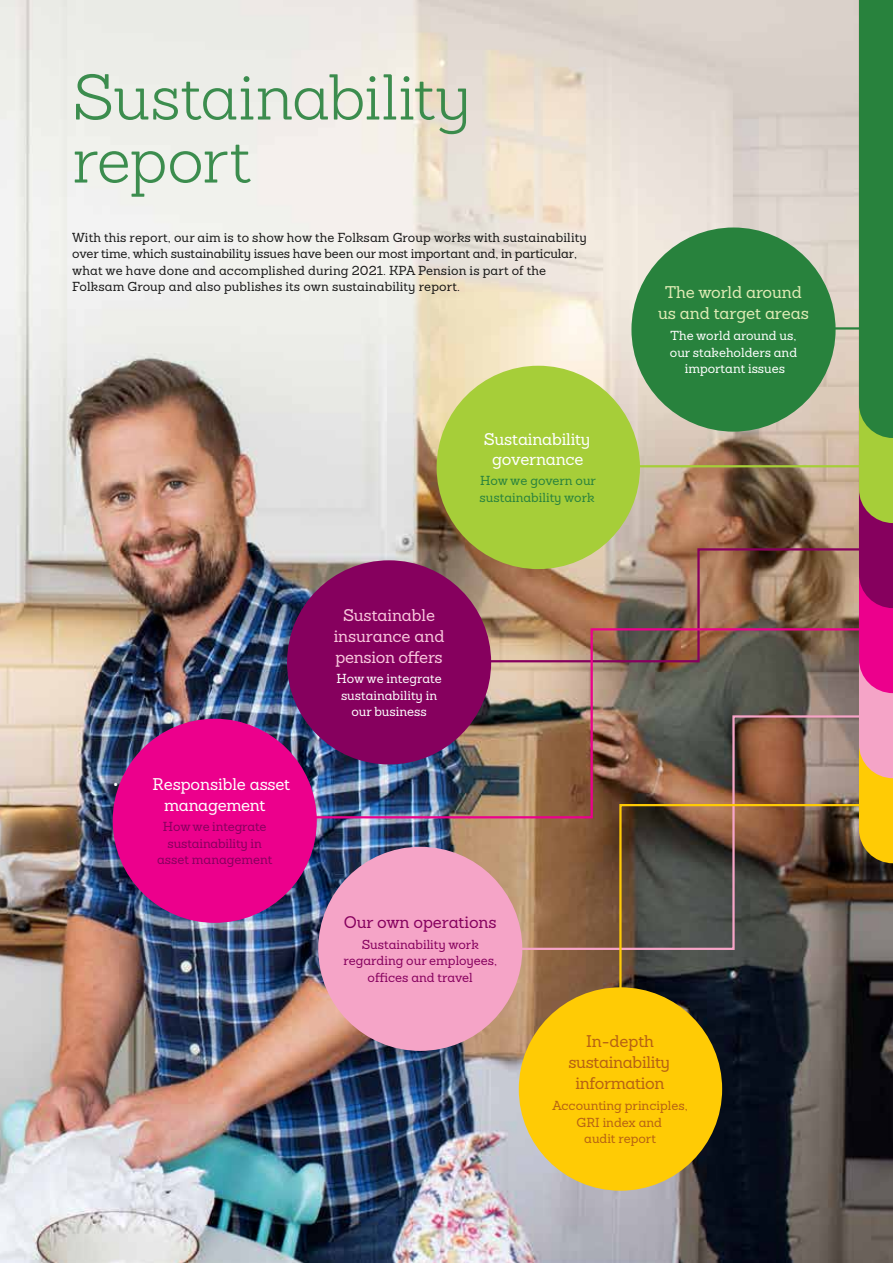
<style>
.page{position:relative;width:893px;height:1263px;background:#fff}
.page>*{position:absolute;margin:0;border:0;box-sizing:border-box;transform-origin:0 0}
.t1{font:300 63px/63px "Sanchez Folksam";letter-spacing:-.015em;color:#28823d}
.t2{font:500 16.5px/19.2px "Sanchez Folksam";letter-spacing:-.01em;color:#fff;text-align:center}
.t3{font:500 16.5px/21px "Sanchez Folksam";letter-spacing:-.005em;color:#f9c7dd;text-align:center}
.t4{font:500 16.5px/21px "Sanchez Folksam";letter-spacing:-.02em;color:#b66113;text-align:center}
.t5{font:500 16.5px/21px "Sanchez Folksam";letter-spacing:-.005em;color:#e0ecb6;text-align:center}
.t6{font:500 16.5px "Sanchez Folksam";letter-spacing:-.005em;color:#86005e}
.t7{font:500 12.75px/16.5px "Sanchez Folksam";letter-spacing:.01em;color:#000}
.t8{font:500 12.75px/16.5px "Sanchez Folksam";color:#86005e;text-align:center}
.t9{font:500 12.75px/16.5px "Sanchez Folksam";color:#fff;text-align:center}
.t10{font:500 12.75px/16.5px "Sanchez Folksam";color:#b66113;text-align:center}
.t11{font:500 12.75px/16.5px "Sanchez Folksam";color:#28823d}
</style>
<div class="page">
<img style="left:0;top:0;width:893px;height:1263px">
<hr style="left:585px;top:465px;width:308px;height:2px;background:#a6ce39">
<svg style="left:732px;top:0;width:161px;height:547px"></svg>
<img style="left:382px;top:547px;width:511px;height:80px">
<div style="left:631px;top:227px;width:205px;height:205px;background:#28823d;border-radius:50%"></div>
<div style="left:437px;top:366px;width:203px;height:203px;background:#a6ce39;border-radius:50%"></div>
<img style="left:219px;top:627px;width:674px;height:192px">
<img style="left:455px;top:714px;width:438px;height:237px">
<div style="left:287px;top:560px;width:204px;height:204px;background:#86005e;border-radius:50%"></div>
<div style="left:113px;top:719px;width:204px;height:204px;background:#ec008c;border-radius:50%"></div>
<div style="left:318px;top:847px;width:204px;height:204px;background:#f5a4c7;border-radius:50%"></div>
<svg style="left:618px;top:803px;width:275px;height:247px"></svg>
<div style="left:519px;top:987px;width:203px;height:204px;background:#ffcb05;border-radius:50%"></div>
<h1 class="t1" style="left:72px;top:65px;width:401px">Sustainability report</h1>
<p class="t7" style="left:72px;top:229px;width:516px">With this report, our aim is to show how the Folksam Group works with sustainability over time, which sustainability issues have been our most important and, in particular, what we have done and accomplished during 2021. KPA Pension is part of the Folksam Group and also publishes its own sustainability report.</p>
<p class="t2" style="left:164px;top:773px;width:127px;line-height:21px;text-align:left;text-indent:-52px">• Responsible asset management</p>
<p class="t8" style="left:157px;top:818px;width:117px">How we integrate sustainability in asset management</p>
<p class="t2" style="left:484px;top:430px;width:108px">Sustainability governance</p>
<p class="t11" style="left:480px;top:472px;width:118px">How we govern our sustainability work</p>
<p class="t3" style="left:334px;top:604px;width:112px">Sustainable insurance and pension offers</p>
<p class="t9" style="left:336px;top:670px;width:107px">How we integrate sustainability in our business</p>
<p class="t6" style="left:344px;top:911px;width:154px">Our own operations</p>
<p class="t8" style="left:343px;top:936px;width:155px">Sustainability work regarding our employees, offices and travel</p>
<p class="t5" style="left:658px;top:282px;width:152px">The world around us and target areas</p>
<p class="t9" style="left:670px;top:327px;width:129px">The world around us, our stakeholders and important issues</p>
<p class="t4" style="left:568px;top:1031px;width:103px">In-depth sustainability information</p>
<p class="t10" style="left:552px;top:1097px;width:137px">Accounting principles,<br>GRI index and<br>audit report</p>
</div>
